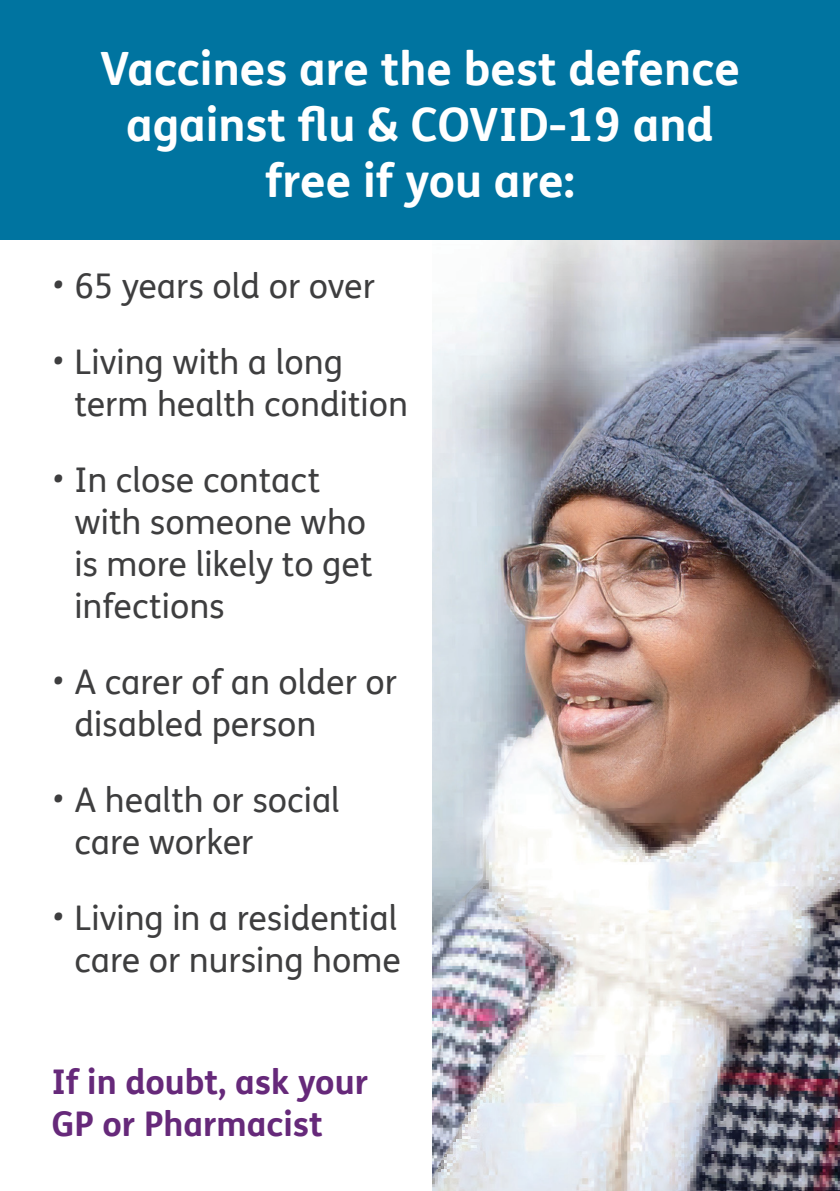
<style>
.page{position:relative;width:840px;height:1191px;background:#fff}
.page>*{position:absolute;margin:0;border:0;box-sizing:border-box;transform-origin:0 0}
.t1{font:700 46px "FS Me";color:#fff}
.t2{font:34px/42px "FS Me";color:#3e3e3f}
.t3{font:700 34px "FS Me";color:#66297a}
.s1{font-family:"Oswald";font-style:italic}
</style>
<div class="page">
<img style="left:432px;top:239px;width:407px;height:952px">
<div style="left:0;top:0;width:839px;height:239px;background:#0074a0"></div>
<p class="t1" style="left:100px;top:33px;width:641px">Vaccines are the best defence</p>
<p class="t1" style="left:126px;top:89px;width:588px">against flu &amp; COVID-19 and</p>
<p class="t1" style="left:265px;top:145px;width:311px">free if you are:</p>
<p class="t2" style="left:52px;top:264px;width:324px"><span class="s1">•</span> 65 years old or over</p>
<p class="t2" style="left:74px;top:340px;width:335px;text-indent:-23px"><span class="s1">•</span> Living with a long term health condition</p>
<p class="t2" style="left:52px;top:458px;width:270px"><span class="s1">•</span> In close contact</p>
<p class="t2" style="left:74px;top:500px;width:299px">with someone who is more likely to get infections</p>
<p class="t2" style="left:74px;top:660px;width:324px;text-indent:-23px"><span class="s1">•</span> A carer of an older or disabled person</p>
<p class="t2" style="left:74px;top:778px;width:267px;text-indent:-23px"><span class="s1">•</span> A health or social care worker</p>
<p class="t2" style="left:52px;top:896px;width:350px;text-align:right"><span class="s1">•</span> Living in a residential care or nursing home</p>
<p class="t3" style="left:52px;top:1055px;width:318px">If in doubt, ask your</p>
<p class="t3" style="left:52px;top:1097px;width:273px">GP or Pharmacist</p>
</div>
